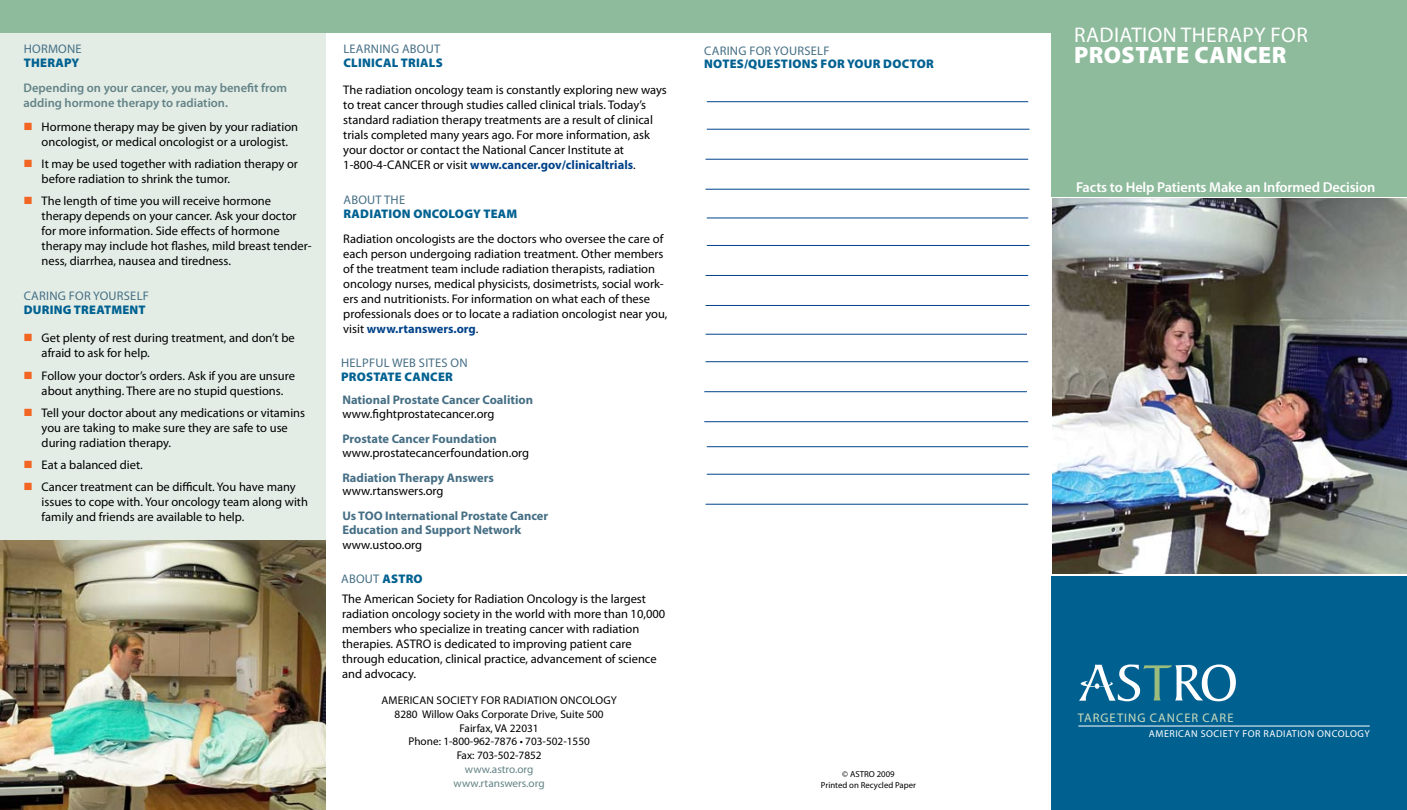
<style>
.page{position:relative;width:1407px;height:810px;background:#fff}
.page>*{position:absolute;margin:0;border:0;box-sizing:border-box;transform-origin:0 0}
.t1{font:55px "Baker Signet";color:#fff}
.t2{font:900 23.75px "Myriad Pro";letter-spacing:.02em;color:#fff}
.t3{font:21.25px "Myriad Pro";letter-spacing:.02em;color:#fff}
.t4{font:600 14.38px "Myriad Pro";letter-spacing:-.01em;color:#fff}
.t5{font:12.5px/15px "Myriad Pro";color:#000}
.t6{font:700 12.5px/13.8px "Myriad Pro";color:#466f85}
.t7{font:900 12.5px "Myriad Pro";letter-spacing:.02em;color:#006191}
.t8{font:12.5px "Myriad Pro";letter-spacing:.02em;color:#466f85}
.t9{font:600 12.5px/15px "Myriad Pro";color:#648387}
.t10{font:12.5px "Myriad Pro";letter-spacing:.08em;color:#ccdcbc}
.t11{font:11.25px/13.8px "Myriad Pro";color:#000;text-align:center}
.t12{font:11.25px/13.8px "Myriad Pro";letter-spacing:.01em;color:#648387;text-align:center}
.t13{font:10px "Myriad Pro";letter-spacing:.05em;color:#fff}
.t14{font:8.75px/11.2px "Myriad Pro";color:#000}
.s1{font-weight:700;color:#00428a}
.s2{color:#466f85}
.s3{font-weight:900;color:#006191}
.s4{color:#9cbc7d}
</style>
<div class="page">
<div style="left:1051px;top:576px;width:355px;height:234px;background:#006191"></div>
<div style="left:0;top:29px;width:325px;height:781px;background:#e3ede6"></div>
<div style="left:1051px;top:0;width:355px;height:196px;background:#8ebb9c"></div>
<div style="left:0;top:0;width:1053px;height:32px;background:#8ebb9c"></div>
<hr style="left:706px;top:101px;width:322px;height:1px;background:#00428a">
<hr style="left:706px;top:129px;width:323px;height:1px;background:#00428a">
<hr style="left:705px;top:159px;width:323px;height:1px;background:#00428a">
<hr style="left:705px;top:189px;width:324px;height:1px;background:#00428a">
<hr style="left:706px;top:218px;width:322px;height:1px;background:#00428a">
<hr style="left:706px;top:245px;width:323px;height:1px;background:#00428a">
<hr style="left:705px;top:275px;width:323px;height:1px;background:#00428a">
<hr style="left:705px;top:305px;width:324px;height:1px;background:#00428a">
<hr style="left:705px;top:334px;width:321px;height:1px;background:#00428a">
<hr style="left:705px;top:361px;width:323px;height:1px;background:#00428a">
<hr style="left:704px;top:391px;width:322px;height:1px;background:#00428a">
<hr style="left:704px;top:421px;width:324px;height:1px;background:#00428a">
<hr style="left:706px;top:446px;width:322px;height:1px;background:#00428a">
<hr style="left:706px;top:474px;width:323px;height:1px;background:#00428a">
<hr style="left:705px;top:504px;width:323px;height:1px;background:#00428a">
<img style="left:1052px;top:199px;width:354px;height:375px">
<svg style="left:1079px;top:665px;width:36px;height:36px"></svg>
<hr style="left:1078px;top:726px;width:291px;height:1px;background:#fff">
<img style="left:0;top:541px;width:325px;height:269px">
<p class="t8" style="left:24px;top:41px;width:60px">Hormone</p>
<p class="t7" style="left:24px;top:54px;width:57px">THERAPY</p>
<p class="t9" style="left:24px;top:80px;width:265px">Depending on your cancer, you may benefit from adding hormone therapy to radiation.</p>
<p class="t5" style="left:42px;top:119px;width:258px">Hormone therapy may be given by your radiation oncologist, or medical oncologist or a urologist.</p>
<p class="t5" style="left:42px;top:156px;width:258px">It may be used together with radiation therapy or before radiation to shrink the tumor.</p>
<p class="t5" style="left:42px;top:193px;width:271px">The length of time you will receive hormone therapy depends on your cancer. Ask your doctor for more information. Side effects of hormone therapy may include hot flashes, mild breast tender&shy;ness, diarrhea, nausea and tiredness.</p>
<p class="t8" style="left:24px;top:288px;width:127px">Caring for Yourself</p>
<p class="t7" style="left:24px;top:301px;width:123px">DURING TREATMENT</p>
<p class="t5" style="left:42px;top:331px;width:254px">Get plenty of rest during treatment, and don’t be afraid to ask for help.</p>
<p class="t5" style="left:42px;top:368px;width:255px">Follow your doctor’s orders. Ask if you are unsure about anything. There are no stupid questions.</p>
<p class="t5" style="left:42px;top:405px;width:265px">Tell your doctor about any medications or vitamins you are taking to make sure they are safe to use during radiation therapy.</p>
<p class="t5" style="left:42px;top:454px;width:256px;line-height:22.2px">Eat a balanced diet.<br>Cancer treatment can be difficult. You have many</p>
<p class="t5" style="left:42px;top:494px;width:268px">issues to cope with. Your oncology team along with family and friends are available to help.</p>
<p class="t8" style="left:343px;top:41px;width:98px">Learning About</p>
<p class="t7" style="left:343px;top:54px;width:101px">CLINICAL TRIALS</p>
<p class="t5" style="left:343px;top:82px;width:325px">The radiation oncology team is constantly exploring new ways to treat cancer through studies called clinical trials. Today’s standard radiation therapy treatments are a result of clinical trials completed many years ago. For more information, ask your doctor or contact the National Cancer I nstitute at 1-800-4-CAN CER or visit <span class="s1">www.cancer.gov/clinicaltrials</span>.</p>
<p class="t8" style="left:343px;top:192px;width:63px">About the</p>
<p class="t7" style="left:343px;top:206px;width:175px">RADIATION ONCOLOGY TEAM</p>
<p class="t5" style="left:343px;top:231px;width:325px">Radiation oncologists are the doctors who oversee the care of each person undergoing radiation treatment. Other members of the treatment team include radiation therapists, radiation oncology nurses, medical physicists, dosimetrists, social work&shy;ers and nutritionists. For information on what each of these professionals does or to locate a radiation oncologist near you, visit <span class="s1">www.rtanswers.org</span>.</p>
<p class="t8" style="left:341px;top:356px;width:128px">Helpful Web Sites on</p>
<p class="t7" style="left:341px;top:369px;width:113px">PROSTATE CANCER</p>
<p class="t6" style="left:342px;top:393px;width:192px">National Prostate Cancer Coalition</p>
<p class="t5" style="left:342px;top:406px;width:154px">www.fightprostatecancer.org</p>
<p class="t6" style="left:342px;top:431px;width:156px">Prostate Cancer Foundation</p>
<p class="t5" style="left:342px;top:445px;width:188px">www.prostatecancerfoundation.org</p>
<p class="t6" style="left:342px;top:470px;width:153px">Radiation Therapy Answers</p>
<p class="t5" style="left:342px;top:483px;width:103px">www.rtanswers.org</p>
<p class="t6" style="left:342px;top:509px;width:207px">Us TOO International Prostate Cancer<br>Education and Support Network</p>
<p class="t5" style="left:342px;top:537px;width:81px">www.ustoo.org</p>
<p class="t5" style="left:341px;top:569px;width:306px;line-height:20px"><span class="s2">About</span> <span class="s3">ASTRO<br></span>The American Society for Radiation Oncology is the largest</p>
<p class="t5" style="left:342px;top:606px;width:324px">radiation oncology society in the world with more than 10,000 members who specialize in treating cancer with radiation therapies. ASTRO</p>
<p class="t5" style="left:342px;top:636px;width:316px;text-indent:92px">is dedicated to improving patient care through education, clinical practice, advancement of science and advocacy.</p>
<p class="t11" style="left:381px;top:693px;width:236px">American Society for radiation Oncology<br>8280 Willow Oaks Corporate Drive, Suite 500<br>Fairfax, VA 22031<br>Phone: 1-800-962-7876 • 703-502-1550<br>Fax: 703-502-7852</p>
<p class="t12" style="left:453px;top:762px;width:92px">www.astro.org www.rtanswers.org</p>
<p class="t8" style="left:704px;top:43px;width:127px">Caring for Yourself</p>
<p class="t7" style="left:704px;top:56px;width:231px">NOTES/QUESTIONS FOR YOUR DOCTOR</p>
<p class="t14" style="left:842px;top:768px;width:14px">© ASTRO</p>
<p class="t14" style="left:821px;top:768px;width:97px;text-indent:56px">2009<br>Printed on Recycled Paper</p>
<h3 class="t3" style="left:1073px;top:21px;width:235px">Radiation Therapy for</h3>
<h2 class="t2" style="left:1073px;top:39px;width:214px">PROSTATE CANCER</h2>
<p class="t4" style="left:1076px;top:178px;width:301px">Facts to help Patients Make an Informed Decision</p>
<h1 class="t1" style="left:1116px;top:653px;width:123px">S<span class="s4">T</span>RO</h1>
<p class="t13" style="left:1148px;top:728px;width:222px">American Society for radiation Oncology</p>
<p class="t10" style="left:1077px;top:710px;width:157px">Targeting Cancer Care</p>
</div>
